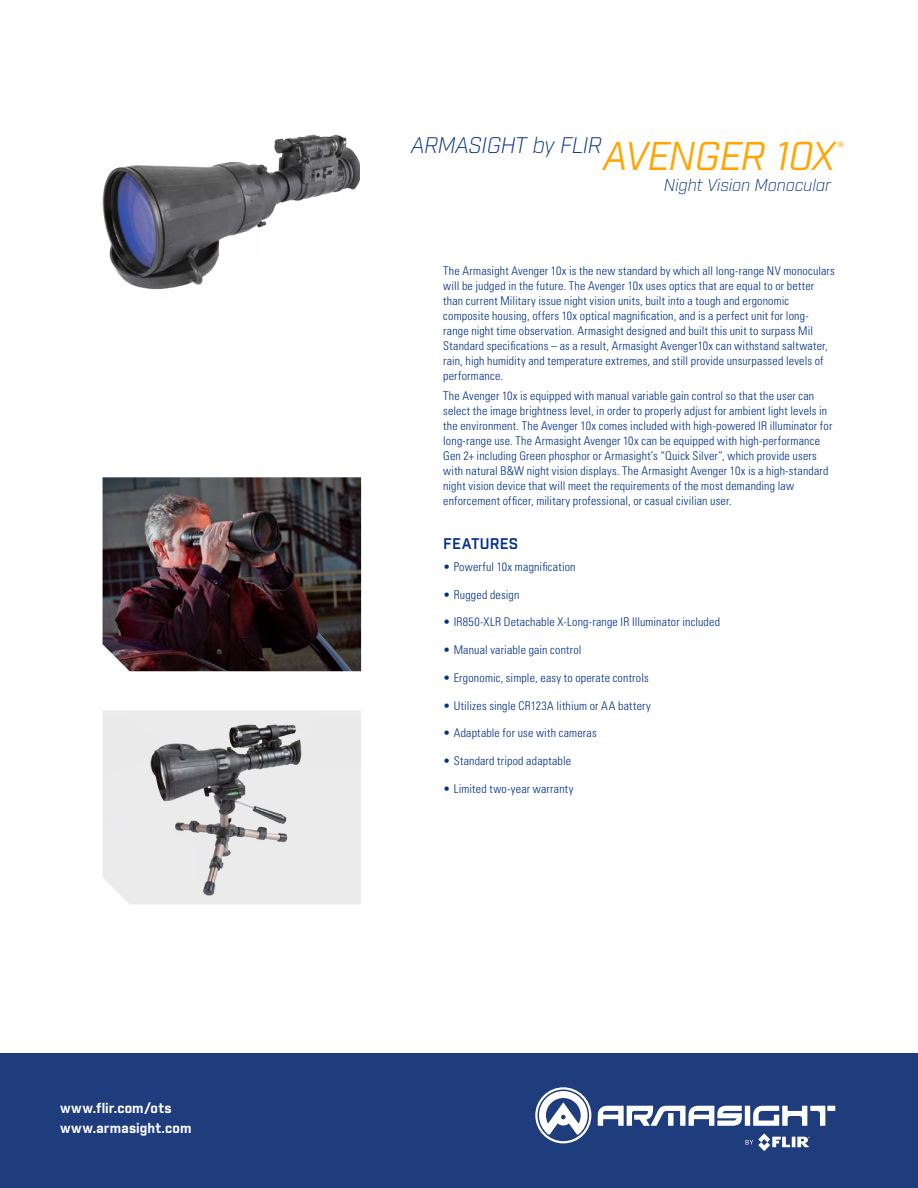
<style>
.page{position:relative;width:918px;height:1188px;background:#fff}
.page>*{position:absolute;margin:0;border:0;box-sizing:border-box;transform-origin:0 0}
.t1{font:italic 300 21.9px "Industry";letter-spacing:-.025em;color:#002f87}
.t2{font:italic 300 16.5px "Industry";letter-spacing:-.005em;color:#002f87}
.t3{font:600 15px "Industry";letter-spacing:.02em;color:#002f87}
.t4{font:700 13.5px/19.5px "Industry";letter-spacing:.015em;color:#fff}
.t5{font:300 condensed 12px/15px "Univers LT Std";letter-spacing:.015em;color:#002f87}
.t6{font:700 7.5px "Univers LT Std";color:#ffa400}
.s1{font-weight:400;font-size:39px;color:#ffa400}
</style>
<div class="page">
<img style="left:103px;top:477px;width:258px;height:194px">
<img style="left:103px;top:711px;width:258px;height:193px">
<img style="left:102px;top:134px;width:257px;height:155px">
<div style="left:0;top:1053px;width:918px;height:135px;background:#1f3d7c"></div>
<svg style="left:745px;top:1133px;width:65px;height:18px"></svg>
<svg style="left:535px;top:1087px;width:56px;height:56px"></svg>
<div style="left:745px;top:1106px;width:5px;height:20px;background:#fff"></div>
<svg style="left:753px;top:1106px;width:72px;height:20px"></svg>
<div style="left:827px;top:1106px;width:8px;height:5px;background:#fff"></div>
<svg style="left:598px;top:1106px;width:144px;height:20px"></svg>
<p class="t4" style="left:60px;top:1100px;width:133px">www.flir.com/ots www.armasight.com</p>
<h1 class="t1" style="left:411px;top:132px;width:426px">ARMASIGHT by FLIR<span class="s1">AVENGER 10X</span></h1>
<h2 class="t2" style="left:664px;top:176px;width:169px">Night Vision Monocular</h2>
<p class="t6" style="left:838px;top:140px;width:7px">®</p>
<p class="t5" style="left:443px;top:263px;width:393px">The Armasight Avenger 10x is the new standard by which all long-range NV monoculars will be judged in the future. The Avenger 10x uses optics that are equal to or better than current Military issue night vision units, built into a tough and ergonomic composite housing, offers 10x optical magnification, and is a perfect unit for long&shy;range night time observation. Armasight designed and built this unit to surpass Mil Standard specifications – as a result, Armasight Avenger10x can withstand saltwater, rain, high humidity and temperature extremes, and still provide unsurpassed levels of performance.</p>
<p class="t5" style="left:443px;top:388px;width:391px">The Avenger 10x is equipped with manual variable gain control so that the user can select the image brightness level, in order to properly adjust for ambient light levels in the environment. The Avenger 10x comes included with high-powered IR illuminator for long-range use. The Armasight Avenger 10x can be equipped with high-performance Gen 2+ including Green phosphor or Armasight’s “Quick Silver”, which provide users with natural B&amp;W night vision displays. The Armasight Avenger 10x is a high-standard night vision device that will meet the requirements of the most demanding law enforcement officer, military professional, or casual civilian user.</p>
<p class="t3" style="left:443px;top:535px;width:77px">FEATURES</p>
<p class="t5" style="left:443px;top:559px;width:134px">• Powerful 10x magnification</p>
<p class="t5" style="left:443px;top:587px;width:78px">• Rugged design</p>
<p class="t5" style="left:443px;top:615px;width:278px">• IR850-XLR Detachable X-Long-range IR Illuminator included</p>
<p class="t5" style="left:443px;top:642px;width:140px">• Manual variable gain control</p>
<p class="t5" style="left:443px;top:670px;width:207px">• Ergonomic, simple, easy to operate controls</p>
<p class="t5" style="left:443px;top:698px;width:209px">• Utilizes single CR123A lithium or AA battery</p>
<p class="t5" style="left:443px;top:726px;width:155px">• Adaptable for use with cameras</p>
<p class="t5" style="left:443px;top:753px;width:129px">• Standard tripod adaptable</p>
<p class="t5" style="left:443px;top:781px;width:132px">• Limited two-year warranty</p>
</div>
